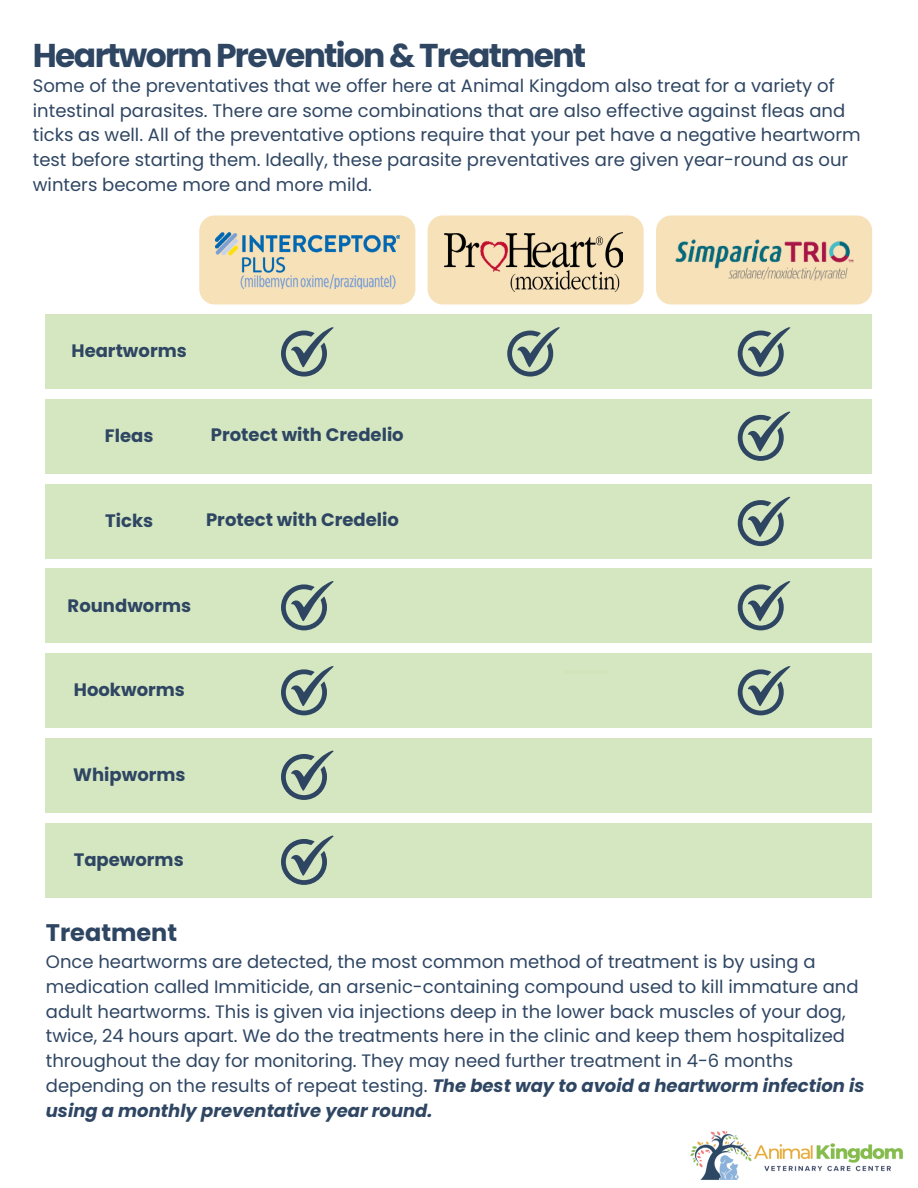
<style>
.page{position:relative;width:918px;height:1188px;background:#fff}
.page>*{position:absolute;margin:0;border:0;box-sizing:border-box;transform-origin:0 0}
.t1{font:700 33px "Poppins";letter-spacing:-.05em;color:#2f4663}
.t2{font:700 24px "Poppins";color:#2f4663}
.t3{font:18px/24.8px "Poppins";color:#2f4663}
.t4{font:700 18px "Poppins";color:#2f4663}
.s1{font-weight:700;font-style:italic}
</style>
<div class="page">
<div style="left:428px;top:215px;width:216px;height:89px;background:#f6e1b9"></div>
<svg style="left:656px;top:215px;width:216px;height:89px;background:#f6e3be"></svg>
<img style="left:690px;top:1131px;width:213px;height:49px">
<div style="left:199px;top:215px;width:216px;height:89px;background:#f6e1b9"></div>
<img style="left:216px;top:232px;width:183px;height:56px">
<img style="left:445px;top:232px;width:177px;height:60px">
<img style="left:665px;top:221px;width:198px;height:78px">
<div style="left:46px;top:314px;width:826px;height:75px;background:#d4e7c1"></div>
<div style="left:46px;top:399px;width:826px;height:75px;background:#d4e7c1"></div>
<div style="left:46px;top:484px;width:826px;height:74px;background:#d4e7c1"></div>
<div style="left:46px;top:569px;width:826px;height:74px;background:#d4e7c1"></div>
<div style="left:46px;top:653px;width:826px;height:75px;background:#d4e7c1"></div>
<svg style="left:281px;top:327px;width:53px;height:50px"></svg>
<svg style="left:507px;top:327px;width:53px;height:50px"></svg>
<svg style="left:738px;top:327px;width:52px;height:50px"></svg>
<svg style="left:281px;top:581px;width:53px;height:49px"></svg>
<svg style="left:281px;top:666px;width:53px;height:49px"></svg>
<div style="left:46px;top:738px;width:826px;height:75px;background:#d4e7c1"></div>
<div style="left:46px;top:823px;width:826px;height:75px;background:#d4e7c1"></div>
<svg style="left:281px;top:750px;width:53px;height:50px"></svg>
<svg style="left:281px;top:835px;width:53px;height:50px"></svg>
<svg style="left:738px;top:411px;width:52px;height:50px"></svg>
<svg style="left:738px;top:497px;width:52px;height:49px"></svg>
<svg style="left:738px;top:581px;width:52px;height:49px"></svg>
<svg style="left:738px;top:666px;width:52px;height:49px"></svg>
<h1 class="t1" style="left:33px;top:36px;width:555px">Heartworm Prevention &amp; Treatment</h1>
<p class="t3" style="left:33px;top:73px;width:829px">Some of the preventatives that we offer here at Animal Kingdom also treat for a variety of intestinal parasites. There are some combinations that are also effective against fleas and ticks as well. All of the preventative options require that your pet have a negative heartworm test before starting them. Ideally, these parasite preventatives are given year-round as our winters become more and more mild.</p>
<p class="t4" style="left:72px;top:340px;width:117px">Heartworms</p>
<p class="t4" style="left:105px;top:425px;width:50px">Fleas</p>
<p class="t4" style="left:105px;top:510px;width:50px">Ticks</p>
<p class="t4" style="left:211px;top:424px;width:194px">Protect with Credelio</p>
<p class="t4" style="left:206px;top:509px;width:194px">Protect with Credelio</p>
<p class="t4" style="left:68px;top:595px;width:125px">Roundworms</p>
<p class="t4" style="left:74px;top:680px;width:113px">Hookworms</p>
<p class="t4" style="left:73px;top:765px;width:114px">Whipworms</p>
<p class="t4" style="left:74px;top:849px;width:112px">Tapeworms</p>
<h2 class="t2" style="left:46px;top:919px;width:133px">Treatment</h2>
<p class="t3" style="left:46px;top:950px;width:820px">Once heartworms are detected, the most common method of treatment is by using a medication called Immiticide, an arsenic-containing compound used to kill immature and adult heartworms. This is given via injections deep in the lower back muscles of your dog, twice, 24 hours apart. We do the treatments here in the clinic and keep them hospitalized throughout the day for monitoring. They may need further treatment in 4-6 months depending on the results of repeat testing. <span class="s1">The best way to avoid a heartworm infection is using a monthly preventative year round.</span></p>
</div>
